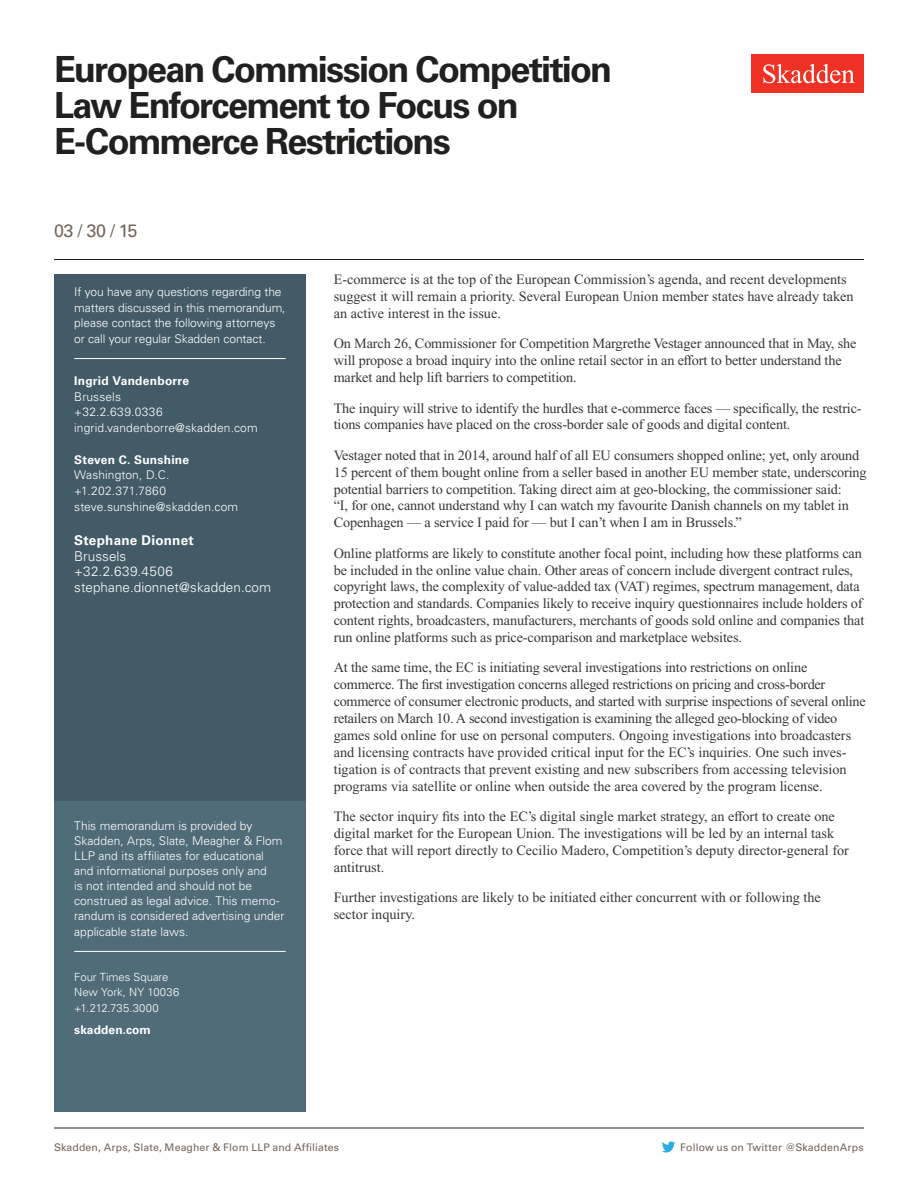
<style>
.page{position:relative;width:918px;height:1188px;background:#fff}
.page>*{position:absolute;margin:0;border:0;box-sizing:border-box;transform-origin:0 0}
.t1{font:700 36px/36px "Univers LT Std";letter-spacing:-.05em;color:#21201f}
.t2{font:18px "Univers LT Std";color:#74645a}
.t3{font:14.25px/16.8px "Times New Roman PS Std";letter-spacing:-.01em;color:#383935}
.t4{font:300 13.5px/15.8px "Univers LT Std";letter-spacing:.005em;color:#fff}
.t5{font:700 13.5px "Univers LT Std";letter-spacing:.015em;color:#fff}
.t6{font:300 12px/15.8px "Univers LT Std";color:#fff}
.t7{font:700 12px "Univers LT Std";letter-spacing:.02em;color:#fff}
.t8{font:300 11.25px/15.3px "Univers LT Std";color:#fff}
.t9{font:10.5px "Univers LT Std";letter-spacing:.01em;color:#74645a}
</style>
<div class="page">
<div style="left:752px;top:54px;width:112px;height:39px;background:#ee3124"></div>
<svg style="left:763px;top:64px;width:92px;height:19px"></svg>
<svg style="left:662px;top:1142px;width:13px;height:10px"></svg>
<div style="left:54px;top:274px;width:252px;height:592px;background:#425b67"></div>
<div style="left:54px;top:801px;width:252px;height:311px;background:#506c79"></div>
<hr style="left:74px;top:951px;width:212px;height:1px;background:#fff">
<hr style="left:74px;top:358px;width:212px;height:1px;background:#fff">
<hr style="left:54px;top:1128px;width:810px;height:1px;background:#21201f">
<hr style="left:54px;top:259px;width:810px;height:1px;background:#21201f">
<h1 class="t1" style="left:54px;top:51px;width:559px">European Commission Competition<br>Law Enforcement to Focus on<br>E-Commerce Restrictions</h1>
<p class="t2" style="left:54px;top:219px;width:85px">03 / 30 / 15</p>
<p class="t6" style="left:74px;top:284px;width:213px">If you have any questions regarding the matters discussed in this memorandum, please contact the following attorneys or call your regular Skadden contact.</p>
<p class="t7" style="left:74px;top:374px;width:116px">Ingrid Vandenborre</p>
<p class="t6" style="left:74px;top:389px;width:185px">Brussels<br>+32.2.639.0336 ingrid.vandenborre@skadden.com</p>
<p class="t7" style="left:74px;top:452px;width:116px">Steven C. Sunshine</p>
<p class="t6" style="left:74px;top:467px;width:165px">Washington, D.C. +1.202.371.7860 steve.sunshine@skadden.com</p>
<p class="t5" style="left:74px;top:532px;width:121px">Stephane Dionnet</p>
<p class="t4" style="left:74px;top:548px;width:198px">Brussels<br>+32.2.639.4506 stephane.dionnet@skadden.com</p>
<p class="t6" style="left:74px;top:818px;width:212px;line-height:15.1px">This memorandum is provided by Skadden, Arps, Slate, Meagher &amp; Flom LLP and its affiliates for educational and informational purposes only and<br>is not intended and should not be construed as legal advice. This memo&shy;randum is considered advertising under applicable state laws.</p>
<p class="t8" style="left:74px;top:969px;width:107px">Four Times Square<br>New York, NY 10036 +1.212.735.3000</p>
<p class="t7" style="left:74px;top:1022px;width:78px">skadden.com</p>
<p class="t3" style="left:334px;top:271px;width:521px">E-commerce is at the top of the European Commission’s agenda, and recent developments suggest it will remain a priority. Several European Union member states have already taken an active interest in the issue.</p>
<p class="t3" style="left:334px;top:335px;width:524px">On March 26, Commissioner for Competition Margrethe Vestager announced that in May, she will propose a broad inquiry into the online retail sector in an effort to better understand the market and help lift barriers to competition.</p>
<p class="t3" style="left:334px;top:399px;width:529px">The inquiry will strive to identify the hurdles that e-commerce faces — specifically, the restric&shy;tions companies have placed on the cross-border sale of goods and digital content.</p>
<p class="t3" style="left:334px;top:447px;width:535px">Vestager noted that in 2014, around half of all EU consumers shopped online; yet, only around 15 percent of them bought online from a seller based in another EU member state, underscoring potential barriers to competition. Taking direct aim at geo-blocking, the commissioner said:<br>“I, for one, cannot understand why I can watch my favourite Danish channels on my tablet in Copenhagen — a service I paid for — but I can’t when I am in Brussels.”</p>
<p class="t3" style="left:334px;top:545px;width:532px">Online platforms are likely to constitute another focal point, including how these platforms can be included in the online value chain. Other areas of concern include divergent contract rules, copyright laws, the complexity of value-added tax (VAT) regimes, spectrum management, data protection and standards. Companies likely to receive inquiry questionnaires include holders of content rights, broadcasters, manufacturers, merchants of goods sold online and companies that run online platforms such as price-comparison and marketplace websites.</p>
<p class="t3" style="left:334px;top:659px;width:533px">At the same time, the EC is initiating several investigations into restrictions on online commerce. The first investigation concerns alleged restrictions on pricing and cross-border commerce of consumer electronic products, and started with surprise inspections of several online retailers on March 10. A second investigation is examining the alleged geo-blocking of video games sold online for use on personal computers. Ongoing investigations into broadcasters and licensing contracts have provided critical input for the EC’s inquiries. One such inves&shy;tigation is of contracts that prevent existing and new subscribers from accessing television programs via satellite or online when outside the area covered by the program license.</p>
<p class="t3" style="left:334px;top:808px;width:517px">The sector inquiry fits into the EC’s digital single market strategy, an effort to create one digital market for the European Union. The investigations will be led by an internal task force that will report directly to Cecilio Madero, Competition’s deputy director-general for antitrust.</p>
<p class="t3" style="left:334px;top:889px;width:489px">Further investigations are likely to be initiated either concurrent with or following the sector inquiry.</p>
<p class="t9" style="left:54px;top:1141px;width:287px">Skadden, Arps, Slate, Meagher &amp; Flom LLP and Affiliates</p>
<p class="t9" style="left:680px;top:1141px;width:185px">Follow us on Twitter @SkaddenArps</p>
</div>
